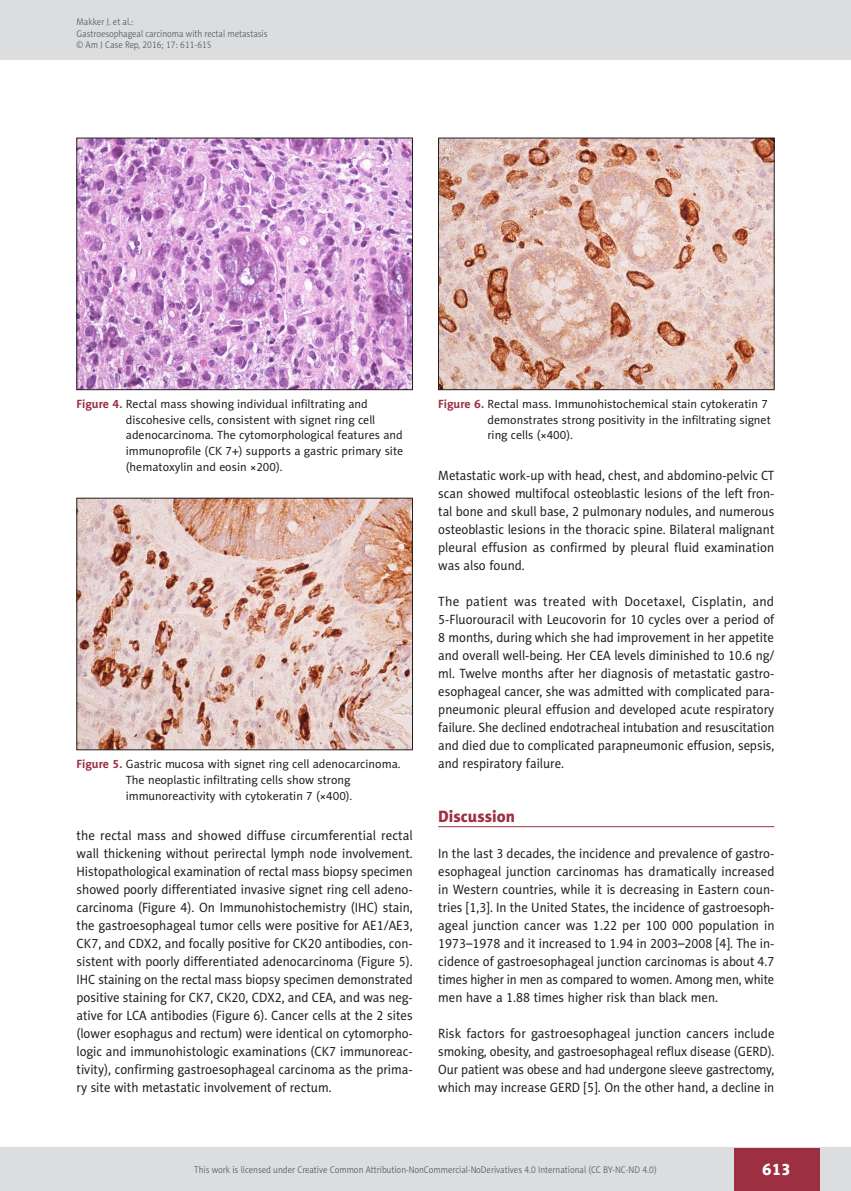
<style>
.page{position:relative;width:851px;height:1191px;background:#fff}
.page>*{position:absolute;margin:0;border:0;box-sizing:border-box;transform-origin:0 0}
.AJCR_Headline_1{font:16.5px "Naomi Sans EFN Heavy";color:#9d2f42}
.t1{font:16.5px "Naomi Sans EFN Heavy";color:#fff}
.AJCR_Body{font:13.5px/18px "Naomi Sans EFN";color:#231f20;text-align:justify;scale:.96 1}
.AJCR_Body-2{font:13.5px/18px "Naomi Sans EFN";color:#231f20;text-align:justify}
.AJCR_Body-3{font:13.5px/18px "Naomi Sans EFN";color:#231f20;text-align:justify;scale:.95 1}
.AJCR_Body-4{font:13.5px/18px "Naomi Sans EFN";color:#231f20;text-align:justify;scale:.94 1}
.AJCR_Rycina_tytul{font:12px/15.8px "Naomi Sans EFN";color:#231f20}
.AJCR_pagina_zywa{font:9.75px/11.2px "Naomi Sans EFN Light";color:#57585a;scale:.9 1}
.AJCR_pagina_sygnatur{font:9.75px "Naomi Sans EFN Light";color:#57585a;scale:.9 1}
.s1{font-weight:700;color:#9d2f42}
</style>
<div class="page">
<hr style="left:438px;top:826px;width:336px;height:1px;background:#9d2f42">
<img style="left:79px;top:140px;width:331px;height:248px">
<div style="left:77px;top:138px;width:335px;height:252px;border:1px solid #231f20"></div>
<img style="left:440px;top:140px;width:332px;height:248px">
<div style="left:438px;top:138px;width:336px;height:252px;border:1px solid #231f20"></div>
<img style="left:79px;top:500px;width:331px;height:248px">
<div style="left:0;top:1148px;width:850px;height:43px;background:#dcdddf"></div>
<div style="left:733px;top:1147px;width:86px;height:43px;background:#9d2f42"></div>
<div style="left:0;top:0;width:850px;height:60px;background:#dcdddf"></div>
<p class="AJCR_pagina_zywa" style="left:77px;top:16px;width:214px">Makker J. et al.:<br>Gastroesophageal carcinoma with rectal metastasis</p>
<p class="AJCR_pagina_sygnatur" style="left:77px;top:39px;width:152px">© Am J Case Rep, 2016; 17: 611-615</p>
<p class="AJCR_Rycina_tytul" style="left:126px;top:396px;width:279px;text-indent:-49px"><span class="s1">Figure 4.</span> Rectal mass showing individual infiltrating and discohesive cells, consistent with signet ring cell adenocarcinoma. The cytomorphological features and immunoprofile (CK 7+) supports a gastric primary site (hematoxylin and eosin ×200).</p>
<p class="AJCR_Rycina_tytul" style="left:487px;top:396px;width:285px;text-indent:-49px"><span class="s1">Figure 6.</span> Rectal mass. Immunohistochemical stain cytokeratin 7 demonstrates strong positivity in the infiltrating signet ring cells (×400).</p>
<p class="AJCR_Body-4" style="left:438px;top:466px;width:359px">Metastatic work-up with head, chest, and abdomino-pelvic CT scan showed multifocal osteoblastic lesions of the left fron&shy;tal bone and skull base, 2 pulmonary nodules, and numerous osteoblastic lesions in the thoracic spine. Bilateral malignant pleural effusion as confirmed by pleural fluid examination was also found.</p>
<p class="AJCR_Body-2" style="left:438px;top:592px;width:338px">The patient was treated with Docetaxel, Cisplatin, and 5-Fluorouracil with Leucovorin for 10 cycles over a period of 8 months, during which she had improvement in her appetite and overall well-being. Her CEA levels diminished to 10.6 ng/ ml. Twelve months after her diagnosis of metastatic gastro&shy;esophageal cancer, she was admitted with complicated para&shy;pneumonic pleural effusion and developed acute respiratory failure. She declined endotracheal intubation and resuscitation and died due to complicated parapneumonic effusion, sepsis, and respiratory failure.</p>
<p class="AJCR_Headline_1" style="left:438px;top:806px;width:78px">Discussion</p>
<p class="AJCR_Body-3" style="left:438px;top:844px;width:355px">In the last 3 decades, the incidence and prevalence of gastro&shy;esophageal junction carcinomas has dramatically increased in Western countries, while it is decreasing in Eastern coun&shy;tries [1,3]. In the United States, the incidence of gastroesoph&shy;ageal junction cancer was 1.22 per 100 000 population in 1973–1978 and it increased to 1.94 in 2003–2008 [4]. The in&shy;cidence of gastroesophageal junction carcinomas is about 4.7 times higher in men as compared to women. Among men, white men have a 1.88 times higher risk than black men.</p>
<p class="AJCR_Body" style="left:438px;top:1024px;width:352px">Risk factors for gastroesophageal junction cancers include smoking, obesity, and gastroesophageal reflux disease (GERD).<br>Our patient was obese and had undergone sleeve gastrectomy, which may increase GERD [5]. On the other hand, a decline in</p>
<p class="AJCR_Rycina_tytul" style="left:77px;top:756px;width:325px;text-align:center"><span class="s1">Figure 5.</span> Gastric mucosa with signet ring cell adenocarcinoma.<br>The neoplastic infiltrating cells show strong<br>immunoreactivity with cytokeratin 7 (×400).</p>
<p class="AJCR_Body" style="left:77px;top:826px;width:351px">the rectal mass and showed diffuse circumferential rectal wall thickening without perirectal lymph node involvement.<br>Histopathological examination of rectal mass biopsy specimen showed poorly differentiated invasive signet ring cell adeno&shy;carcinoma (Figure 4). On Immunohistochemistry (IHC) stain, the gastroesophageal tumor cells were positive for AE1/AE3, CK7, and CDX2, and focally positive for CK20 antibodies, con&shy;sistent with poorly differentiated adenocarcinoma (Figure 5).<br>IHC staining on the rectal mass biopsy specimen demonstrated positive staining for CK7, CK20, CDX2, and CEA, and was neg&shy;ative for LCA antibodies (Figure 6). Cancer cells at the 2 sites (lower esophagus and rectum) were identical on cytomorpho&shy;logic and immunohistologic examinations (CK7 immunoreac&shy;tivity), confirming gastroesophageal carcinoma as the prima&shy;ry site with metastatic involvement of rectum.</p>
<p class="AJCR_pagina_zywa" style="left:194px;top:1164px;width:515px">This work is licensed under Creative Common Attribution-NonCommercial-NoDerivatives 4.0 International (CC BY-NC-ND 4.0)</p>
<p class="t1" style="left:762px;top:1159px;width:30px">613</p>
</div>
